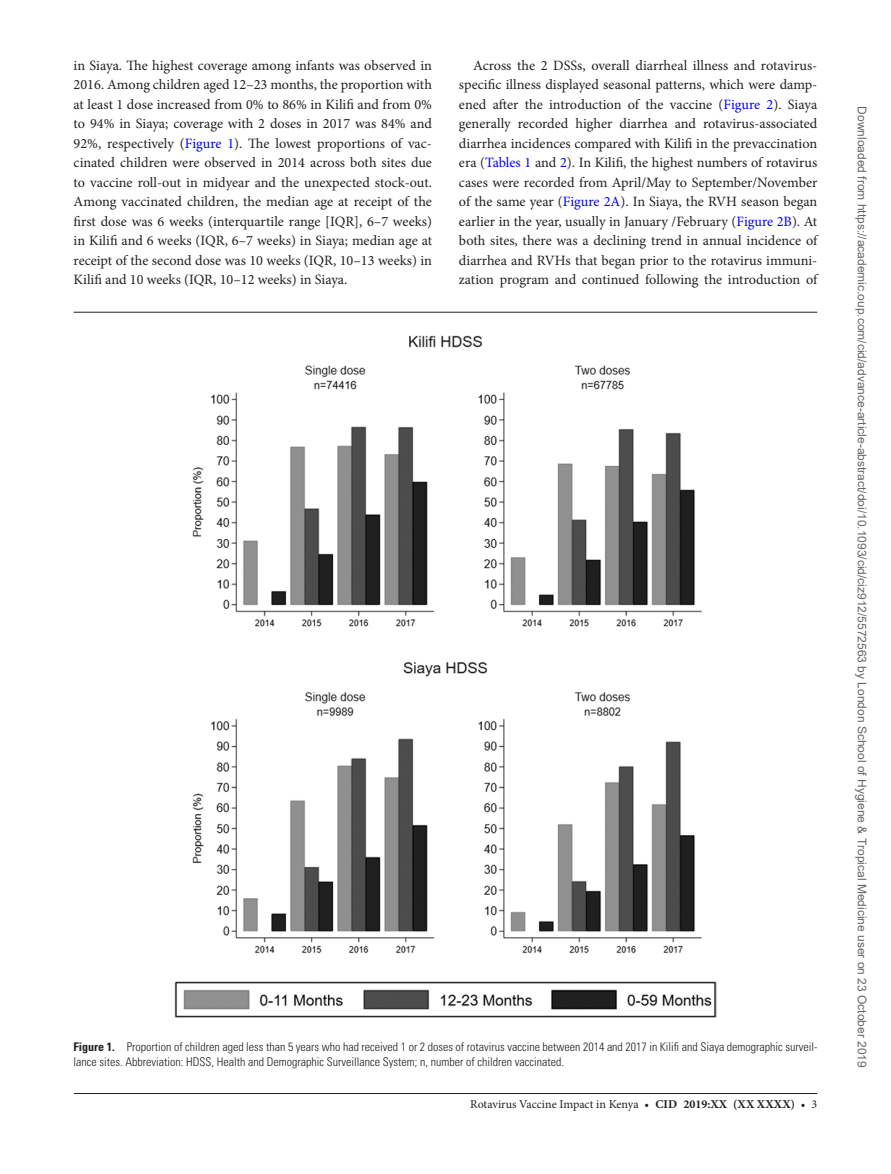
<style>
.page{position:relative;width:891px;height:1174px;background:#fff}
.page>*{position:absolute;margin:0;border:0;box-sizing:border-box;transform-origin:0 0}
.t1{font:14.25px/19.5px "Minion Pro";color:#231f20;text-align:justify}
.t2{font:300 condensed 12px/15px "Univers LT Std";color:#231f20}
.t3{font:12px "Arial";color:#666}
.t4{font:12px "Minion Pro";color:#231f20}
.s1{color:#00f}
.s2{font-weight:700}
</style>
<div class="page">
<hr style="left:74px;top:1093px;width:743px;height:1px;background:#231f20">
<hr style="left:74px;top:312px;width:743px;height:1px;background:#231f20">
<img style="left:175px;top:336px;width:541px;height:682px">
<p class="t1" style="left:74px;top:55px;width:360px">in Siaya. The highest coverage among infants was observed in 2016. Among children aged 12–23 months, the proportion with at least 1 dose increased from 0% to 86% in Kilifi and from 0% to 94% in Siaya; coverage with 2 doses in 2017 was 84% and 92%, respectively (<span class="s1">Figure 1</span>). The lowest proportions of vac&shy;cinated children were observed in 2014 across both sites due to vaccine roll-out in midyear and the unexpected stock-out.<br>Among vaccinated children, the median age at receipt of the first dose was 6 weeks (interquartile range [IQR], 6–7 weeks) in Kilifi and 6 weeks (IQR, 6–7 weeks) in Siaya; median age at receipt of the second dose was 10 weeks (IQR, 10–13 weeks) in Kilifi and 10 weeks (IQR, 10–12 weeks) in Siaya.</p>
<p class="t1" style="left:459px;top:55px;width:360px;text-indent:14px">Across the 2 DSSs, overall diarrheal illness and rotavirus&shy;specific illness displayed seasonal patterns, which were damp&shy;ened after the introduction of the vaccine (<span class="s1">Figure 2</span>). Siaya generally recorded higher diarrhea and rotavirus-associated diarrhea incidences compared with Kilifi in the prevaccination era (<span class="s1">Tables 1</span> and <span class="s1">2</span>). In Kilifi, the highest numbers of rotavirus cases were recorded from April/May to September/November of the same year (<span class="s1">Figure 2A</span>). In Siaya, the RVH season began earlier in the year, usually in January /February (<span class="s1">Figure 2B</span>). At both sites, there was a declining trend in annual incidence of diarrhea and RVHs that began prior to the rotavirus immuni&shy;zation program and continued following the introduction of</p>
<p class="t2" style="left:74px;top:1040px;width:745px"><span class="s2">Figure 1.</span> Proportion of children aged less than 5 years who had received 1 or 2 doses of rotavirus vaccine between 2014 and 2017 in Kilifi and Siaya demographic surveil&shy;lance sites. Abbreviation: HDSS, Health and Demographic Surveillance System; n, number of children vaccinated.</p>
<p class="t4" style="left:470px;top:1096px;width:349px">Rotavirus Vaccine Impact in Kenya • <span class="s2">cid 2019:XX (XX XXXX)</span> • 3</p>
<p class="t3" style="left:866px;top:106px;width:963px;rotate:90deg">Downloaded from https://academic.oup.com/cid/advance-article-abstract/doi/10.1093/cid/ciz912/5572563 by London School of Hygiene &amp; Tropical Medicine user on 23 October 2019</p>
</div>
